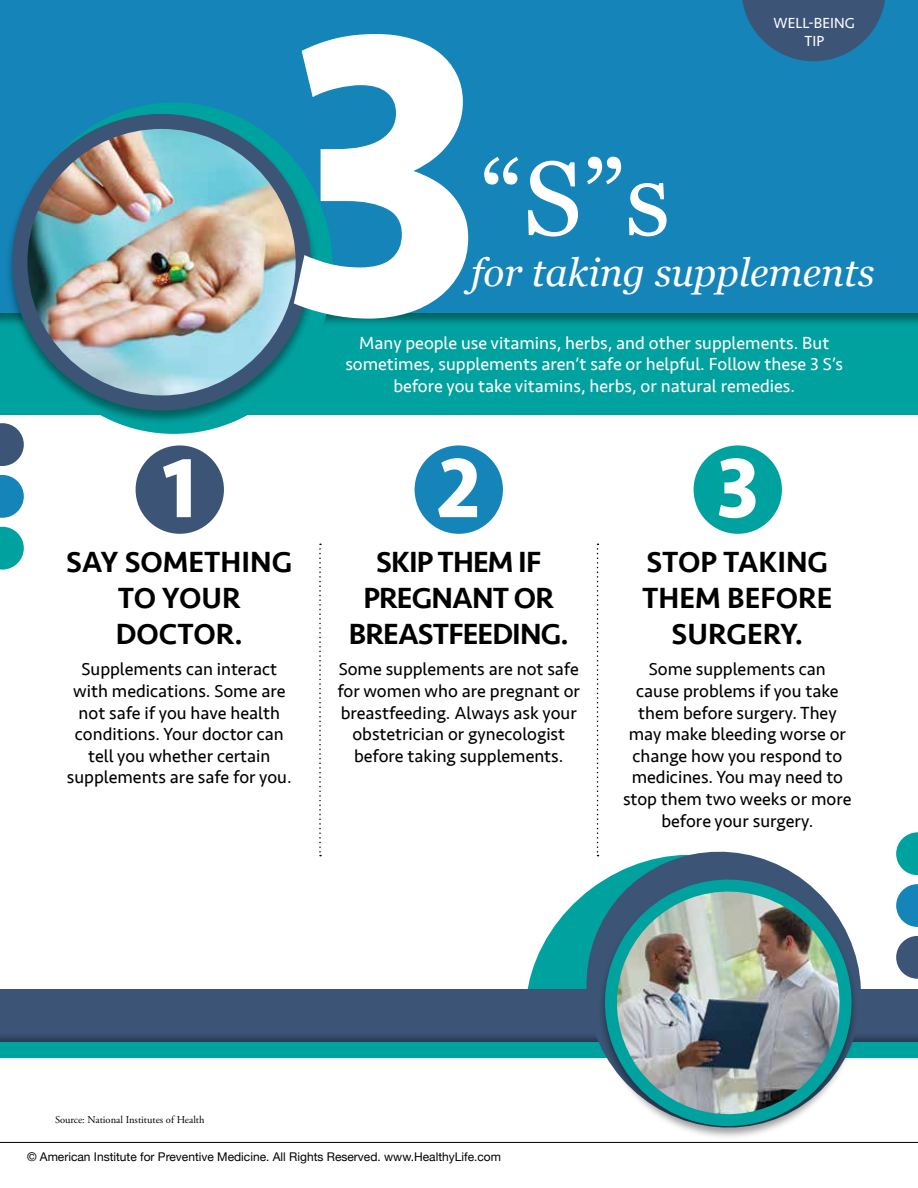
<style>
.page{position:relative;width:918px;height:1188px;background:#fff}
.page>*{position:absolute;margin:0;border:0;box-sizing:border-box;transform-origin:0 0}
.t1{font:700 412.5px "Seravek";color:#fff}
.t2{font:105px "Georgia";color:#fff}
.t3{font:700 87px "Seravek";color:#fff}
.t4{font:italic 39px "Georgia";color:#fff}
.t5{font:500 30px/36px "Seravek";letter-spacing:-.015em;color:#000;text-align:center}
.t6{font:18px/21.6px "Seravek";color:#000;text-align:center}
.t7{font:18px/21.6px "Seravek";color:#fff;text-align:center}
.t8{font:15px/18px "Seravek";color:#fff;text-align:center}
.t9{font:12px "Helvetica Neue";color:#000}
.t10{font:10.5px "Adobe Garamond Pro";color:#000}
</style>
<div class="page">
<svg style="left:505px;top:906px;width:66px;height:84px"></svg>
<div style="left:0;top:308px;width:918px;height:107px;background:#00a2a0"></div>
<div style="left:0;top:0;width:918px;height:327px;background:#000;opacity:.4"></div>
<div style="left:0;top:0;width:918px;height:313px;background:#1484b9"></div>
<div style="left:15px;top:102px;width:318px;height:332px;background:#00a2a0;border-radius:50%"></div>
<div style="left:5px;top:113px;width:313px;height:312px;background:#000;opacity:.4"></div>
<img style="left:20px;top:121px;width:283px;height:282px">
<div style="left:12px;top:114px;width:299px;height:296px;border:15px solid #3c5577;border-radius:50%"></div>
<div style="left:0;top:990px;width:918px;height:68px;background:#3c5577"></div>
<div style="left:0;top:1031px;width:918px;height:31px;background:#000;opacity:.4"></div>
<div style="left:0;top:1042px;width:918px;height:16px;background:#00a2a0"></div>
<svg style="left:571px;top:837px;width:306px;height:305px"></svg>
<img style="left:596px;top:871px;width:264px;height:264px">
<svg style="left:0;top:423px;width:24px;height:43px"></svg>
<svg style="left:0;top:475px;width:24px;height:43px"></svg>
<svg style="left:0;top:527px;width:24px;height:43px"></svg>
<svg style="left:896px;top:936px;width:22px;height:43px"></svg>
<svg style="left:896px;top:884px;width:22px;height:43px"></svg>
<svg style="left:896px;top:832px;width:22px;height:43px"></svg>
<div style="left:136px;top:445px;width:88px;height:89px;background:#3c5577;border-radius:50%"></div>
<div style="left:415px;top:445px;width:88px;height:89px;background:#1484b9;border-radius:50%"></div>
<div style="left:694px;top:445px;width:88px;height:89px;background:#00a2a0;border-radius:50%"></div>
<svg style="left:319px;top:544px;width:2px;height:312px"></svg>
<svg style="left:597px;top:544px;width:2px;height:312px"></svg>
<svg style="left:742px;top:1px;width:143px;height:60px"></svg>
<hr style="left:0;top:0;width:918px;height:1px;background:#e6e7e8">
<hr style="left:0;top:1142px;width:918px;height:1px;background:#000">
<p class="t8" style="left:774px;top:14px;width:83px">WELL-BEING<br>TIP</p>
<h1 class="t1" style="left:282px;top:-154px;width:205px">3</h1>
<h2 class="t2" style="left:480px;top:122px;width:192px">“S”s</h2>
<h3 class="t4" style="left:471px;top:244px;width:405px">for taking supplements</h3>
<p class="t7" style="left:345px;top:332px;width:499px">Many people use vitamins, herbs, and other supplements. But sometimes, supplements aren’t safe or helpful. Follow these 3 S’s before you take vitamins, herbs, or natural remedies.</p>
<h3 class="t3" style="left:163px;top:419px;width:36px">1</h3>
<h3 class="t3" style="left:437px;top:419px;width:46px">2</h3>
<h3 class="t3" style="left:716px;top:419px;width:44px">3</h3>
<h3 class="t5" style="left:66px;top:544px;width:228px">SAY SOMETHING<br>TO YOUR<br>DOCTOR.</h3>
<p class="t6" style="left:67px;top:659px;width:226px">Supplements can interact with medications. Some are not safe if you have health conditions. Your doctor can tell you whether certain supplements are safe for you.</p>
<h3 class="t5" style="left:349px;top:544px;width:221px">SKIP THEM IF<br>PREGNANT OR<br>BREASTFEEDING.</h3>
<p class="t6" style="left:337px;top:659px;width:244px">Some supplements are not safe for women who are pregnant or breastfeeding. Always ask your obstetrician or gynecologist before taking supplements.</p>
<h3 class="t5" style="left:642px;top:544px;width:192px">STOP TAKING<br>THEM BEFORE<br>SURGERY.</h3>
<p class="t6" style="left:623px;top:659px;width:230px">Some supplements can<br>cause problems if you take them before surgery. They may make bleeding worse or change how you respond to medicines. You may need to stop them two weeks or more before your surgery.</p>
<p class="t10" style="left:55px;top:1114px;width:151px">Source: National Institutes of Health</p>
<p class="t9" style="left:27px;top:1150px;width:476px">© American Institute for Preventive Medicine. All Rights Reserved. www.HealthyLife.com</p>
</div>
